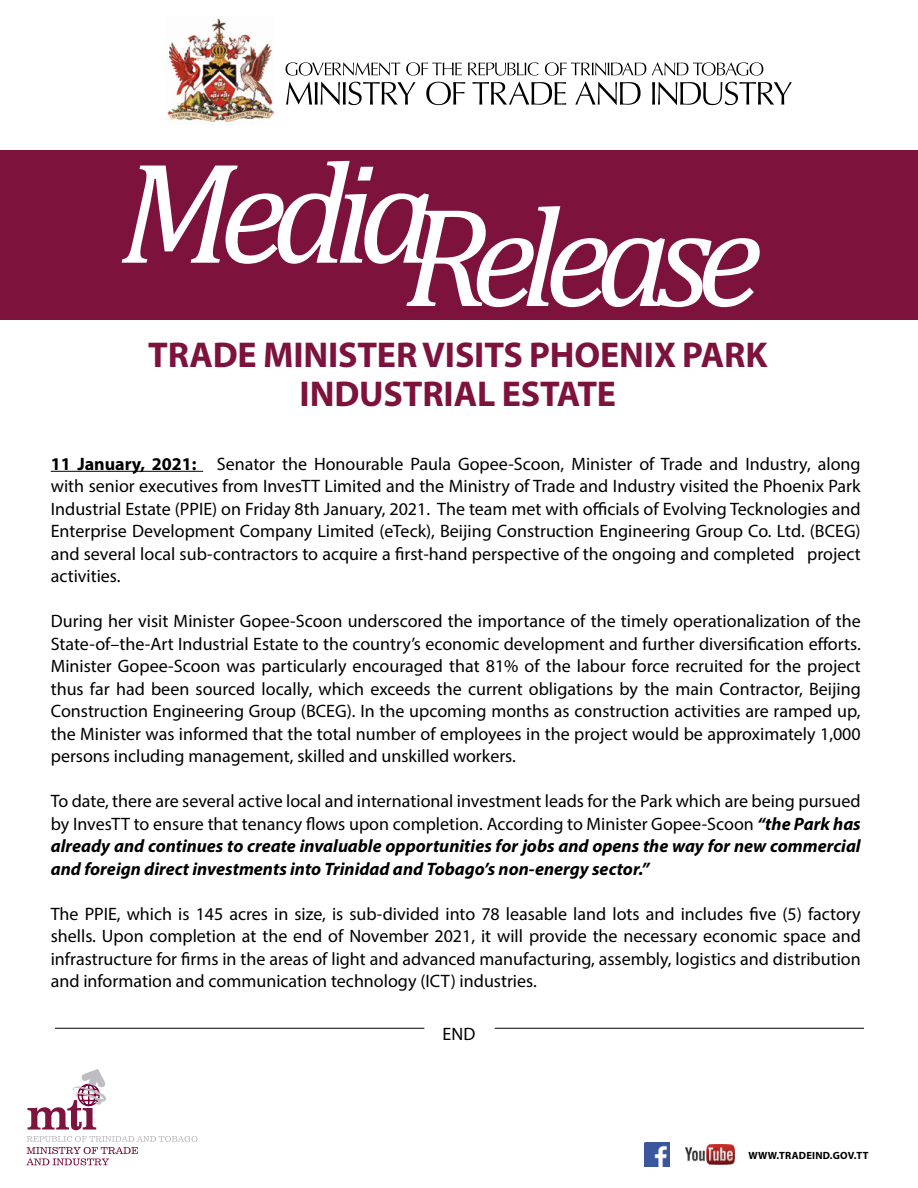
<style>
.page{position:relative;width:918px;height:1188px;background:#fff}
.page>*{position:absolute;margin:0;border:0;box-sizing:border-box;transform-origin:0 0}
.t1{font:italic 142.95px "Cambria";letter-spacing:-.1em;color:#fff}
.t2{font:700 36px/39px "Myriad Pro";letter-spacing:-.005em;color:#7d123d;text-align:center}
.t3{font:18px/22.5px "Myriad Pro";color:#000;text-align:justify}
.t4{font:700 10.5px "Myriad Pro";letter-spacing:.02em;color:#000}
.s1{font-weight:700}
.s2{font-weight:700;font-style:italic}
</style>
<div class="page">
<img style="left:645px;top:1142px;width:24px;height:25px">
<svg style="left:26px;top:1136px;width:172px;height:29px"></svg>
<svg style="left:28px;top:1069px;width:78px;height:61px"></svg>
<img style="left:686px;top:1145px;width:48px;height:19px">
<img style="left:167px;top:18px;width:107px;height:104px">
<svg style="left:286px;top:62px;width:477px;height:14px"></svg>
<svg style="left:286px;top:82px;width:506px;height:23px"></svg>
<hr style="left:51px;top:471px;width:152px;height:1px;background:#000">
<div style="left:0;top:150px;width:918px;height:170px;background:#7d123d"></div>
<hr style="left:55px;top:1028px;width:369px;height:1px;background:#000">
<hr style="left:495px;top:1028px;width:369px;height:1px;background:#000">
<h1 class="t1" style="left:119px;top:156px;width:645px"><sup>Media</sup>Release</h1>
<h2 class="t2" style="left:148px;top:334px;width:621px">TRADE MINISTER VISITS PHOENIX PARK<br>INDUSTRIAL ESTATE</h2>
<p class="t3" style="left:51px;top:452px;width:812px"><span class="s1">11 JANUARY, 2021:</span> Senator the Honourable Paula Gopee-Scoon, Minister of Trade and Industry, along with senior executives from InvesTT Limited and the Ministry of Trade and Industry visited the Phoenix Park Industrial Estate (PPIE) on Friday 8th January, 2021. The team met with officials of Evolving Tecknologies and Enterprise Development Company Limited (eTeck), Beijing Construction Engineering Group Co. Ltd. (BCEG) and several local sub-contractors to acquire a first-hand perspective of the ongoing and completed project activities.</p>
<p class="t3" style="left:51px;top:609px;width:812px">During her visit Minister Gopee-Scoon underscored the importance of the timely operationalization of the State-of–the-Art Industrial Estate to the country’s economic development and further diversification efforts.<br>Minister Gopee-Scoon was particularly encouraged that 81% of the labour force recruited for the project thus far had been sourced locally, which exceeds the current obligations by the main Contractor, Beijing Construction Engineering Group (BCEG). In the upcoming months as construction activities are ramped up, the Minister was informed that the total number of employees in the project would be approximately 1,000 persons including management, skilled and unskilled workers.</p>
<p class="t3" style="left:51px;top:789px;width:812px">To date, there are several active local and international investment leads for the Park which are being pursued by InvesTT to ensure that tenancy flows upon completion. According to Minister Gopee-Scoon <span class="s2">“the Park has already and continues to create invaluable opportunities for jobs and opens the way for new commercial and foreign direct investments into Trinidad and Tobago’s non-energy sector.”</span></p>
<p class="t3" style="left:51px;top:902px;width:812px">The PPIE, which is 145 acres in size, is sub-divided into 78 leasable land lots and includes five (5) factory shells. Upon completion at the end of November 2021, it will provide the necessary economic space and infrastructure for firms in the areas of light and advanced manufacturing, assembly, logistics and distribution and information and communication technology (ICT) industries.</p>
<p class="t3" style="left:443px;top:1022px;width:34px">END</p>
<p class="t4" style="left:749px;top:1149px;width:122px">WWW.TRADEIND.GOV.TT</p>
</div>
